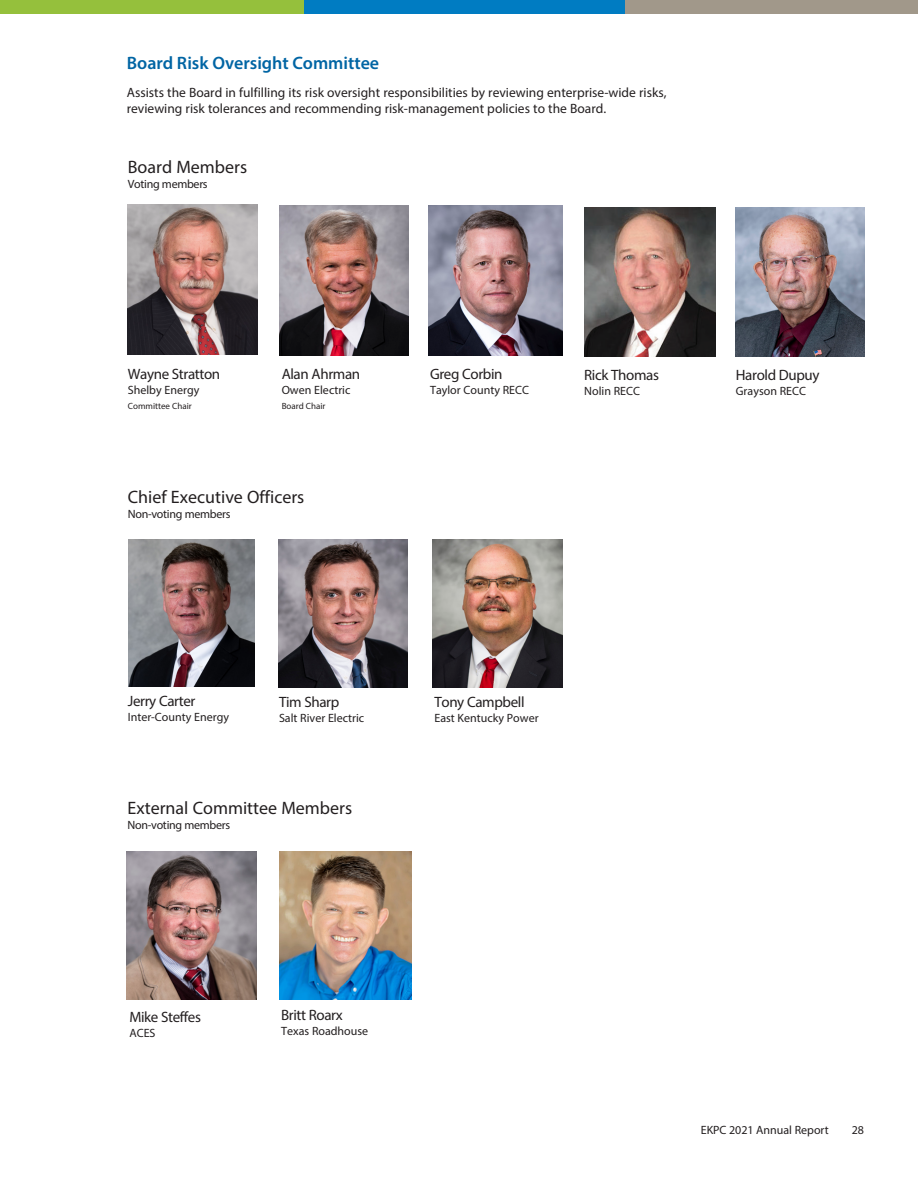
<style>
.page{position:relative;width:918px;height:1188px;background:#fff}
.page>*{position:absolute;margin:0;border:0;box-sizing:border-box;transform-origin:0 0}
.t1{font:18px "Myriad Pro";color:#231f20}
.t2{font:600 18px "Myriad Pro";color:#0065a4}
.t3{font:15px "Myriad Pro";letter-spacing:-.025em;color:#231f20}
.t4{font:13.5px "Myriad Pro";color:#231f20}
.t5{font:12px "Myriad Pro";color:#231f20}
.t6{font:12px "Myriad Pro";letter-spacing:-.025em;color:#231f20}
.t7{font:9px "Myriad Pro";color:#231f20}
</style>
<div class="page">
<img style="left:126px;top:852px;width:130px;height:147px">
<img style="left:280px;top:852px;width:131px;height:147px">
<img style="left:127px;top:205px;width:131px;height:150px">
<img style="left:433px;top:540px;width:129px;height:147px">
<img style="left:278px;top:540px;width:130px;height:147px">
<div style="left:0;top:0;width:308px;height:13px;background:#95c03c"></div>
<div style="left:621px;top:0;width:297px;height:13px;background:#a1988a"></div>
<div style="left:304px;top:0;width:321px;height:13px;background:#007cc2"></div>
<img style="left:128px;top:540px;width:127px;height:146px">
<img style="left:280px;top:206px;width:128px;height:150px">
<img style="left:429px;top:206px;width:133px;height:150px">
<img style="left:584px;top:207px;width:131px;height:149px">
<img style="left:736px;top:207px;width:129px;height:149px">
<p class="t2" style="left:127px;top:52px;width:254px">Board Risk Oversight Committee</p>
<p class="t4" style="left:127px;top:84px;width:541px">Assists the Board in fulfilling its risk oversight responsibilities by reviewing enterprise-wide risks,</p>
<p class="t4" style="left:127px;top:100px;width:481px">reviewing risk tolerances and recommending risk-management policies to the Board.</p>
<p class="t1" style="left:128px;top:155px;width:121px">Board Members</p>
<p class="t6" style="left:128px;top:176px;width:81px">Voting members</p>
<p class="t3" style="left:128px;top:364px;width:94px">Wayne Stratton</p>
<p class="t5" style="left:128px;top:382px;width:73px">Shelby Energy</p>
<p class="t7" style="left:128px;top:400px;width:65px">Committee Chair</p>
<p class="t3" style="left:282px;top:365px;width:80px">Alan Ahrman</p>
<p class="t5" style="left:282px;top:383px;width:70px">Owen Electric</p>
<p class="t7" style="left:282px;top:401px;width:45px">Board Chair</p>
<p class="t1" style="left:128px;top:486px;width:178px">Chief Executive Officers</p>
<p class="t6" style="left:128px;top:507px;width:104px">Non-voting members</p>
<p class="t3" style="left:430px;top:365px;width:74px">Greg Corbin</p>
<p class="t5" style="left:430px;top:383px;width:101px">Taylor County RECC</p>
<p class="t3" style="left:584px;top:366px;width:76px">Rick Thomas</p>
<p class="t5" style="left:584px;top:384px;width:57px">Nolin RECC</p>
<p class="t3" style="left:128px;top:692px;width:69px">Jerry Carter</p>
<p class="t5" style="left:128px;top:710px;width:103px">Inter-County Energy</p>
<p class="t3" style="left:279px;top:693px;width:62px">Tim Sharp</p>
<p class="t5" style="left:279px;top:711px;width:87px">Salt River Electric</p>
<p class="t1" style="left:128px;top:797px;width:226px">External Committee Members</p>
<p class="t6" style="left:128px;top:817px;width:104px">Non-voting members</p>
<p class="t3" style="left:434px;top:693px;width:92px">Tony Campbell</p>
<p class="t5" style="left:434px;top:711px;width:106px">East Kentucky Power</p>
<p class="t3" style="left:736px;top:366px;width:85px">Harold Dupuy</p>
<p class="t5" style="left:736px;top:384px;width:72px">Grayson RECC</p>
<p class="t3" style="left:129px;top:1008px;width:73px">Mike Steffes</p>
<p class="t5" style="left:129px;top:1025px;width:28px">ACES</p>
<p class="t3" style="left:281px;top:1005px;width:63px">Britt Roarx</p>
<p class="t5" style="left:281px;top:1023px;width:89px">Texas Roadhouse</p>
<p class="t5" style="left:701px;top:1122px;width:129px">EKPC 2021 Annual Report</p>
<p class="t5" style="left:852px;top:1122px;width:14px">28</p>
</div>
